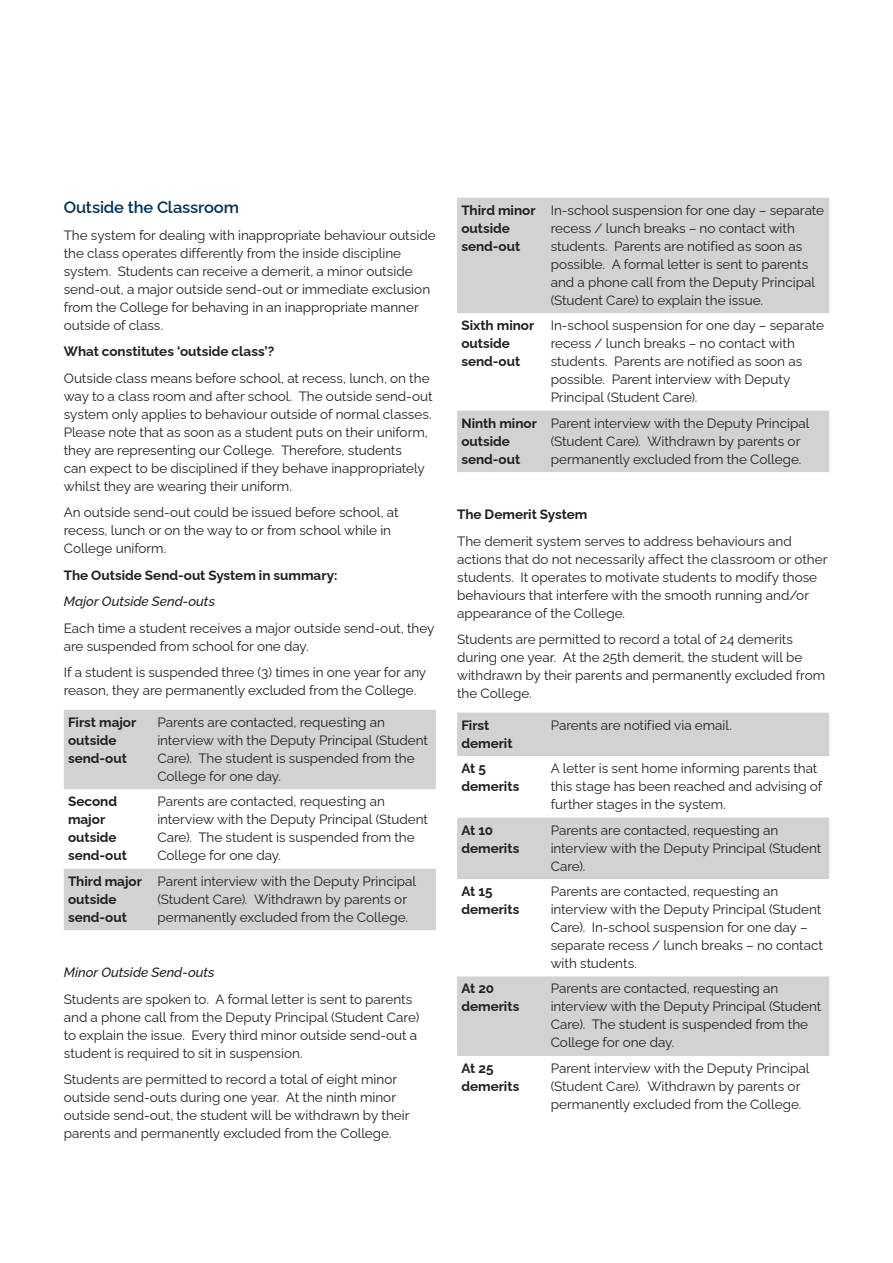
<style>
.page{position:relative;width:893px;height:1263px;background:#fff}
.page>*{position:absolute;margin:0;border:0;box-sizing:border-box;transform-origin:0 0}
.t1{font:600 16.5px "Raleway";letter-spacing:-.005em;color:#003058}
.t2{font:13.5px/18px "Raleway";color:#231f20}
.t3{font:700 13.5px/18px "Raleway";color:#231f20}
.t4{font:italic 500 13.5px "Raleway";color:#231f20}
</style>
<div class="page">
<svg style="left:64px;top:710px;width:372px;height:220px;fill:#d1d2d4"></svg>
<svg style="left:457px;top:198px;width:372px;height:274px;fill:#d1d2d4"></svg>
<svg style="left:457px;top:713px;width:372px;height:343px;fill:#d6d7d9"></svg>
<p class="t1" style="left:64px;top:194px;width:177px">Outside the Classroom</p>
<p class="t2" style="left:64px;top:224px;width:373px">The system for dealing with inappropriate behaviour outside the class operates differently from the inside discipline system. Students can receive a demerit, a minor outside send-out, a major outside send-out or immediate exclusion from the College for behaving in an inappropriate manner outside of class.</p>
<p class="t3" style="left:64px;top:341px;width:212px">What constitutes ‘outside class’?</p>
<p class="t2" style="left:64px;top:367px;width:370px">Outside class means before school, at recess, lunch, on the way to a class room and after school. The outside send-out system only applies to behaviour outside of normal classes.<br>Please note that as soon as a student puts on their uniform, they are representing our College. Therefore, students<br>can expect to be disciplined if they behave inappropriately whilst they are wearing their uniform.</p>
<p class="t2" style="left:64px;top:502px;width:336px">An outside send-out could be issued before school, at recess, lunch or on the way to or from school while in<br>College uniform.</p>
<p class="t3" style="left:64px;top:564px;width:275px">The Outside Send-out System in summary:</p>
<p class="t4" style="left:64px;top:591px;width:153px">Major Outside Send-outs</p>
<p class="t2" style="left:64px;top:617px;width:372px">Each time a student receives a major outside send-out, they are suspended from school for one day.</p>
<p class="t2" style="left:64px;top:662px;width:364px">If a student is suspended three (3) times in one year for any reason, they are permanently excluded from the College.</p>
<p class="t3" style="left:68px;top:711px;width:70px">First major outside send-out</p>
<p class="t2" style="left:157px;top:711px;width:272px">Parents are contacted, requesting an interview with the Deputy Principal (Student Care). The student is suspended from the College for one day.</p>
<p class="t3" style="left:68px;top:791px;width:60px">Second major outside send-out</p>
<p class="t2" style="left:157px;top:791px;width:272px">Parents are contacted, requesting an interview with the Deputy Principal (Student Care). The student is suspended from the College for one day.</p>
<p class="t3" style="left:68px;top:870px;width:75px">Third major outside send-out</p>
<p class="t2" style="left:157px;top:870px;width:260px">Parent interview with the Deputy Principal (Student Care). Withdrawn by parents or permanently excluded from the College.</p>
<p class="t4" style="left:64px;top:961px;width:152px">Minor Outside Send-outs</p>
<p class="t2" style="left:64px;top:988px;width:357px">Students are spoken to. A formal letter is sent to parents and a phone call from the Deputy Principal (Student Care) to explain the issue. Every third minor outside send-out a student is required to sit in suspension.</p>
<p class="t2" style="left:64px;top:1069px;width:347px">Students are permitted to record a total of eight minor outside send-outs during one year. At the ninth minor outside send-out, the student will be withdrawn by their parents and permanently excluded from the College.</p>
<p class="t3" style="left:461px;top:199px;width:76px">Third minor outside send-out</p>
<p class="t2" style="left:551px;top:199px;width:275px">In-school suspension for one day – separate recess / lunch breaks – no contact with students. Parents are notified as soon as possible. A formal letter is sent to parents and a phone call from the Deputy Principal (Student Care) to explain the issue.</p>
<p class="t3" style="left:461px;top:315px;width:74px">Sixth minor outside send-out</p>
<p class="t2" style="left:551px;top:315px;width:275px">In-school suspension for one day – separate recess / lunch breaks – no contact with students. Parents are notified as soon as possible. Parent interview with Deputy Principal (Student Care).</p>
<p class="t3" style="left:461px;top:412px;width:77px">Ninth minor outside send-out</p>
<p class="t2" style="left:551px;top:412px;width:260px">Parent interview with the Deputy Principal (Student Care). Withdrawn by parents or permanently excluded from the College.</p>
<p class="t3" style="left:457px;top:504px;width:132px">The Demerit System</p>
<p class="t2" style="left:457px;top:530px;width:372px">The demerit system serves to address behaviours and actions that do not necessarily affect the classroom or other students. It operates to motivate students to modify those behaviours that interfere with the smooth running and/or appearance of the College.</p>
<p class="t2" style="left:457px;top:629px;width:369px">Students are permitted to record a total of 24 demerits during one year. At the 25th demerit, the student will be withdrawn by their parents and permanently excluded from the College.</p>
<p class="t3" style="left:461px;top:714px;width:53px">First demerit</p>
<p class="t2" style="left:551px;top:714px;width:183px">Parents are notified via email.</p>
<p class="t3" style="left:461px;top:758px;width:59px">At 5 demerits</p>
<p class="t2" style="left:551px;top:758px;width:273px">A letter is sent home informing parents that this stage has been reached and advising of further stages in the system.</p>
<p class="t3" style="left:461px;top:819px;width:59px">At 10 demerits</p>
<p class="t2" style="left:551px;top:819px;width:272px">Parents are contacted, requesting an interview with the Deputy Principal (Student<br>Care).</p>
<p class="t3" style="left:461px;top:881px;width:59px">At 15 demerits</p>
<p class="t2" style="left:551px;top:881px;width:274px">Parents are contacted, requesting an interview with the Deputy Principal (Student Care). In-school suspension for one day – separate recess / lunch breaks – no contact with students.</p>
<p class="t3" style="left:461px;top:978px;width:59px">At 20 demerits</p>
<p class="t2" style="left:551px;top:978px;width:272px">Parents are contacted, requesting an interview with the Deputy Principal (Student Care). The student is suspended from the College for one day.</p>
<p class="t3" style="left:461px;top:1057px;width:59px">At 25 demerits</p>
<p class="t2" style="left:551px;top:1057px;width:260px">Parent interview with the Deputy Principal (Student Care). Withdrawn by parents or permanently excluded from the College.</p>
</div>
